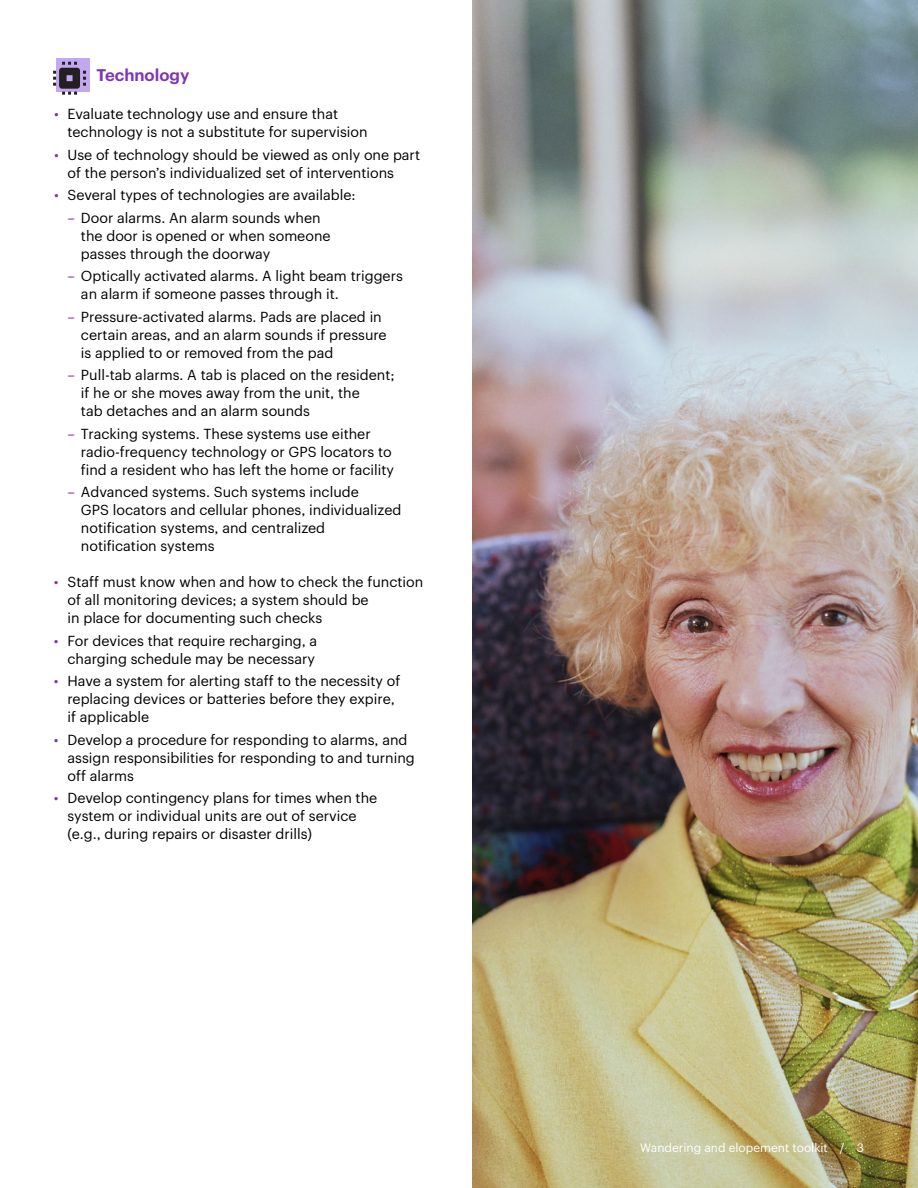
<style>
.page{position:relative;width:918px;height:1188px;background:#fff}
.page>*{position:absolute;margin:0;border:0;box-sizing:border-box;transform-origin:0 0}
.t1{font:600 16.5px "Graphik";color:#7f35b2}
.t2{font:14.25px/18px "Graphik";color:#000}
.t3{font:12px "Graphik";color:#fff}
.s1{color:#7f35b2}
</style>
<div class="page">
<img style="left:472px;top:0;width:446px;height:1188px">
<div style="left:57px;top:58px;width:33px;height:33px;background:#c2a8f0"></div>
<svg style="left:53px;top:62px;width:33px;height:33px"></svg>
<p class="t1" style="left:97px;top:62px;width:94px">Technology</p>
<p class="t2" style="left:67px;top:104px;width:302px;text-indent:-13px"><span class="s1">•</span> Evaluate technology use and ensure that technology is not a substitute for supervision</p>
<p class="t2" style="left:67px;top:144px;width:354px;text-indent:-13px"><span class="s1">•</span> Use of technology should be viewed as only one part of the person’s individualized set of interventions</p>
<p class="t2" style="left:54px;top:185px;width:303px"><span class="s1">•</span> Several types of technologies are available:</p>
<p class="t2" style="left:81px;top:207px;width:251px;text-indent:-13px"><span class="s1">–</span> Door alarms. An alarm sounds when the door is opened or when someone passes through the doorway</p>
<p class="t2" style="left:81px;top:266px;width:323px;text-indent:-13px"><span class="s1">–</span> Optically activated alarms. A light beam triggers an alarm if someone passes through it.</p>
<p class="t2" style="left:81px;top:306px;width:307px;text-indent:-13px"><span class="s1">–</span> Pressure-activated alarms. Pads are placed in certain areas, and an alarm sounds if pressure is applied to or removed from the pad</p>
<p class="t2" style="left:81px;top:365px;width:315px;text-indent:-13px"><span class="s1">–</span> Pull-tab alarms. A tab is placed on the resident; if he or she moves away from the unit, the<br>tab detaches and an alarm sounds</p>
<p class="t2" style="left:81px;top:423px;width:315px;text-indent:-13px"><span class="s1">–</span> Tracking systems. These systems use either radio-frequency technology or GPS locators to find a resident who has left the home or facility</p>
<p class="t2" style="left:81px;top:482px;width:322px;text-indent:-13px"><span class="s1">–</span> Advanced systems. Such systems include<br>GPS locators and cellular phones, individualized notification systems, and centralized notification systems</p>
<p class="t2" style="left:67px;top:572px;width:357px;text-indent:-13px"><span class="s1">•</span> Staff must know when and how to check the function of all monitoring devices; a system should be<br>in place for documenting such checks</p>
<p class="t2" style="left:54px;top:630px;width:265px;text-align:right"><span class="s1">•</span> For devices that require recharging, a charging schedule may be necessary</p>
<p class="t2" style="left:67px;top:671px;width:335px;text-indent:-13px"><span class="s1">•</span> Have a system for alerting staff to the necessity of replacing devices or batteries before they expire, if applicable</p>
<p class="t2" style="left:67px;top:729px;width:349px;text-indent:-13px"><span class="s1">•</span> Develop a procedure for responding to alarms, and assign responsibilities for responding to and turning off alarms</p>
<p class="t2" style="left:67px;top:788px;width:311px;text-indent:-13px"><span class="s1">•</span> Develop contingency plans for times when the system or individual units are out of service (e.g., during repairs or disaster drills)</p>
<p class="t3" style="left:640px;top:1138px;width:225px">Wandering and elopement toolkit / 3</p>
</div>
